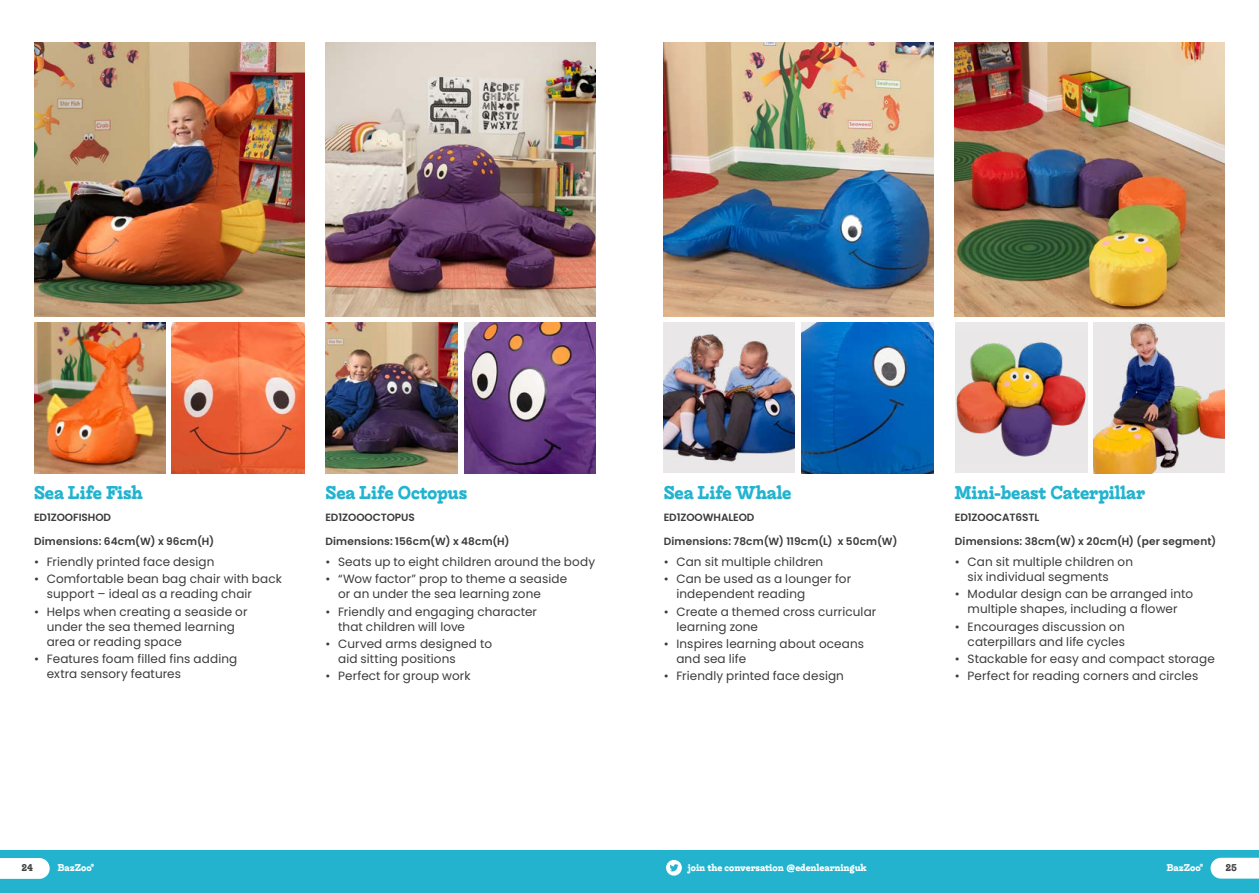
<style>
.page{position:relative;width:1259px;height:893px;background:#fff}
.page>*{position:absolute;margin:0;border:0;box-sizing:border-box;transform-origin:0 0}
.t1{font:700 18px "Liebe Ruth";letter-spacing:-.005em;color:#23b3cf}
.t2{font:12px/15px "Poppins";letter-spacing:.01em;color:#3b3b3c}
.t3{font:600 10.5px "Poppins";letter-spacing:.015em;color:#3b3b3c}
.t4{font:600 10.5px "Poppins";letter-spacing:-.005em;color:#3b3b3c}
.t5{font:700 9.6px "Liebe Ruth";color:#fff}
.t6{font:700 9.6px "Liebe Ruth";color:#444}
.t7{font:700 5.55px "Liebe Ruth";color:#fff}
</style>
<div class="page">
<div style="left:0;top:850px;width:1259px;height:43px;background:#23b3cf"></div>
<svg style="left:0;top:858px;width:50px;height:21px"></svg>
<svg style="left:1210px;top:858px;width:49px;height:21px"></svg>
<svg style="left:666px;top:859px;width:16px;height:17px"></svg>
<img style="left:34px;top:43px;width:270px;height:273px">
<img style="left:34px;top:322px;width:131px;height:151px">
<img style="left:172px;top:322px;width:132px;height:151px">
<img style="left:663px;top:43px;width:270px;height:273px">
<img style="left:325px;top:43px;width:271px;height:273px">
<img style="left:663px;top:322px;width:132px;height:151px">
<img style="left:325px;top:322px;width:133px;height:151px">
<img style="left:801px;top:322px;width:132px;height:151px">
<img style="left:464px;top:322px;width:132px;height:151px">
<img style="left:955px;top:43px;width:270px;height:273px">
<div style="left:955px;top:322px;width:132px;height:151px;background:#eae8e9"></div>
<img style="left:956px;top:342px;width:130px;height:115px">
<img style="left:1093px;top:322px;width:132px;height:151px">
<h1 class="t1" style="left:34px;top:483px;width:110px">Sea Life Fish</h1>
<p class="t4" style="left:34px;top:512px;width:79px">ED1ZOOFISHOD</p>
<p class="t3" style="left:34px;top:535px;width:182px">Dimensions: 64cm(W) x 96cm(H)</p>
<p class="t2" style="left:34px;top:555px;width:182px">• Friendly printed face design</p>
<p class="t2" style="left:47px;top:572px;width:237px;text-indent:-13px">• Comfortable bean bag chair with back support – ideal as a reading chair</p>
<p class="t2" style="left:47px;top:604px;width:202px;text-indent:-13px">• Helps when creating a seaside or under the sea themed learning area or reading space</p>
<p class="t2" style="left:47px;top:651px;width:192px;text-indent:-13px">• Features foam filled fins adding extra sensory features</p>
<h1 class="t1" style="left:325px;top:483px;width:143px">Sea Life Octopus</h1>
<p class="t4" style="left:325px;top:512px;width:91px">ED1ZOOOCTOPUS</p>
<p class="t3" style="left:325px;top:535px;width:186px">Dimensions: 156cm(W) x 48cm(H)</p>
<p class="t2" style="left:325px;top:555px;width:271px">• Seats up to eight children around the body</p>
<p class="t2" style="left:338px;top:572px;width:230px;text-indent:-13px">• “Wow factor” prop to theme a seaside or an under the sea learning zone</p>
<p class="t2" style="left:338px;top:604px;width:200px;text-indent:-13px">• Friendly and engaging character that children will love</p>
<p class="t2" style="left:338px;top:636px;width:155px;text-indent:-13px">• Curved arms designed to aid sitting positions</p>
<p class="t2" style="left:325px;top:668px;width:147px">• Perfect for group work</p>
<h1 class="t1" style="left:663px;top:483px;width:129px">Sea Life Whale</h1>
<p class="t4" style="left:663px;top:512px;width:92px">ED1ZOOWHALEOD</p>
<p class="t3" style="left:663px;top:535px;width:235px">Dimensions: 78cm(W) 119cm(L) x 50cm(W)</p>
<p class="t2" style="left:663px;top:555px;width:161px">• Can sit multiple children</p>
<p class="t2" style="left:676px;top:572px;width:176px;text-indent:-13px">• Can be used as a lounger for independent reading</p>
<p class="t2" style="left:676px;top:604px;width:201px;text-indent:-13px">• Create a themed cross curricular learning zone</p>
<p class="t2" style="left:676px;top:636px;width:189px;text-indent:-13px">• Inspires learning about oceans and sea life</p>
<p class="t2" style="left:663px;top:668px;width:182px">• Friendly printed face design</p>
<h1 class="t1" style="left:955px;top:483px;width:192px">Mini-beast Caterpillar</h1>
<p class="t4" style="left:955px;top:512px;width:86px">ED1ZOOCAT6STL</p>
<p class="t3" style="left:955px;top:535px;width:263px">Dimensions: 38cm(W) x 20cm(H) (per segment)</p>
<p class="t2" style="left:967px;top:555px;width:167px;text-indent:-13px">• Can sit multiple children on six individual segments</p>
<p class="t2" style="left:955px;top:587px;width:240px;text-align:center">• Modular design can be arranged into multiple shapes, including a flower</p>
<p class="t2" style="left:955px;top:619px;width:172px;text-align:right">• Encourages discussion on caterpillars and life cycles</p>
<p class="t2" style="left:955px;top:651px;width:261px">• Stackable for easy and compact storage</p>
<p class="t2" style="left:955px;top:668px;width:245px">• Perfect for reading corners and circles</p>
<p class="t5" style="left:673px;top:858px;width:180px">join the conversation @edenlearninguk</p>
<p class="t5" style="left:688px;top:862px;width:180px">join the conversation @edenlearninguk</p>
<p class="t5" style="left:58px;top:862px;width:38px">BazZoo<sup>®</sup></p>
<p class="t7" style="left:1199px;top:863px;width:5px">®</p>
<p class="t6" style="left:22px;top:862px;width:13px">24</p>
<p class="t5" style="left:1166px;top:862px;width:35px">BazZoo</p>
<p class="t6" style="left:1225px;top:862px;width:13px">25</p>
</div>
